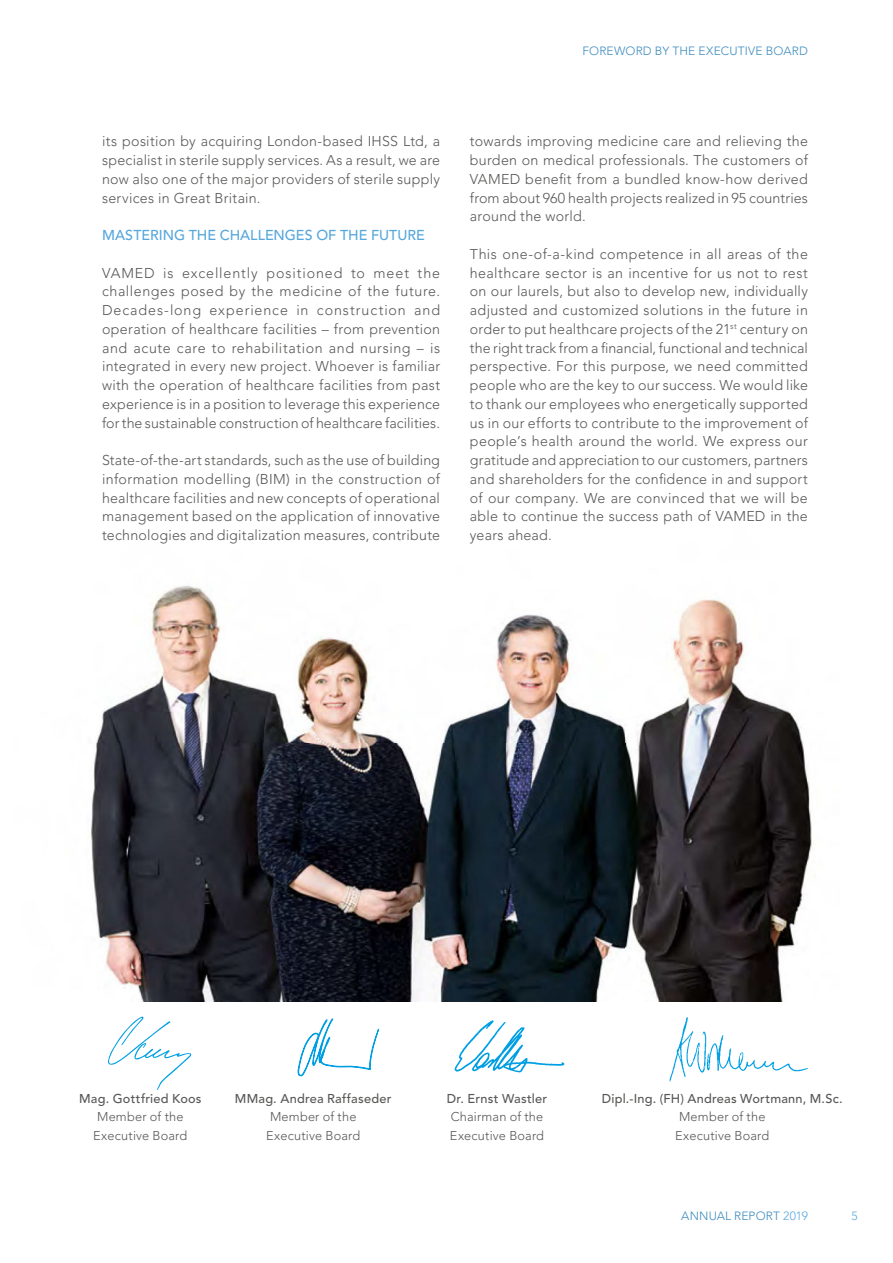
<style>
.page{position:relative;width:893px;height:1263px;background:#fff}
.page>*{position:absolute;margin:0;border:0;box-sizing:border-box;transform-origin:0 0}
.t1{font:300 14.25px/18.8px "Avenir";letter-spacing:.015em;color:#575756;text-align:justify}
.t2{font:500 14.25px "Avenir";color:#56a8dd}
.t3{font:300 12.75px/18.8px "Avenir";letter-spacing:.015em;color:#575756;text-align:center}
.t4{font:500 12.75px "Avenir";letter-spacing:.015em;color:#575756}
.t5{font:300 12px "Avenir";letter-spacing:.015em;color:#3d8bbe}
.t6{font:300 12px "Avenir";color:#56a8dd}
.s1{color:#56a8dd}
</style>
<div class="page">
<img style="left:90px;top:585px;width:723px;height:416px">
<svg style="left:297px;top:1018px;width:82px;height:59px"></svg>
<svg style="left:108px;top:1017px;width:83px;height:73px"></svg>
<img style="left:669px;top:1017px;width:139px;height:65px">
<svg style="left:455px;top:1020px;width:109px;height:52px"></svg>
<p class="t5" style="left:582px;top:44px;width:227px">FOREWORD BY THE EXECUTIVE BOARD</p>
<p class="t1" style="left:102px;top:132px;width:340px">its position by acquiring London-based IHSS Ltd, a specialist in sterile supply services. As a result, we are now also one of the major providers of sterile supply services in Great Britain.</p>
<p class="t2" style="left:102px;top:227px;width:324px">MASTERING THE CHALLENGES OF THE FUTURE</p>
<p class="t1" style="left:102px;top:263px;width:340px">VAMED is excellently positioned to meet the challenges posed by the medicine of the future.<br>Decades-long experience in construction and operation of healthcare facilities – from prevention and acute care to rehabilitation and nursing – is integrated in every new project. Whoever is familiar with the operation of healthcare facilities from past experience is in a position to leverage this experience for the sustainable construction of healthcare facilities.</p>
<p class="t1" style="left:102px;top:451px;width:340px">State-of-the-art standards, such as the use of building information modelling (BIM) in the construction of healthcare facilities and new concepts of operational management based on the application of innovative technologies and digitalization measures, contribute</p>
<p class="t1" style="left:470px;top:132px;width:340px">towards improving medicine care and relieving the burden on medical professionals. The customers of VAMED benefit from a bundled know-how derived from about 960 health projects realized in 95 countries around the world.</p>
<p class="t1" style="left:470px;top:245px;width:340px">This one-of-a-kind competence in all areas of the healthcare sector is an incentive for us not to rest on our laurels, but also to develop new, individually adjusted and customized solutions in the future in order to put healthcare projects of the 21<sup>st</sup> century on the right track from a financial, functional and technical perspective. For this purpose, we need committed people who are the key to our success. We would like to thank our employees who energetically supported us in our efforts to contribute to the improvement of people’s health around the world. We express our gratitude and appreciation to our customers, partners and shareholders for the confidence in and support of our company. We are convinced that we will be able to continue the success path of VAMED in the years ahead.</p>
<p class="t4" style="left:79px;top:1091px;width:124px">Mag. Gottfried Koos</p>
<p class="t3" style="left:93px;top:1108px;width:96px">Member of the<br>Executive Board</p>
<p class="t4" style="left:235px;top:1091px;width:158px">MMag. Andrea Raffaseder</p>
<p class="t3" style="left:266px;top:1108px;width:96px">Member of the<br>Executive Board</p>
<p class="t4" style="left:447px;top:1091px;width:102px">Dr. Ernst Wastler</p>
<p class="t3" style="left:450px;top:1108px;width:96px;text-align:left">Chairman of the<br>Executive Board</p>
<p class="t4" style="left:602px;top:1091px;width:242px">Dipl.-Ing. (FH) Andreas Wortmann, M.Sc.</p>
<p class="t3" style="left:675px;top:1108px;width:96px">Member of the<br>Executive Board</p>
<p class="t5" style="left:681px;top:1208px;width:128px">ANNUAL REPORT <span class="s1">2019</span></p>
<p class="t6" style="left:851px;top:1208px;width:8px">5</p>
</div>
